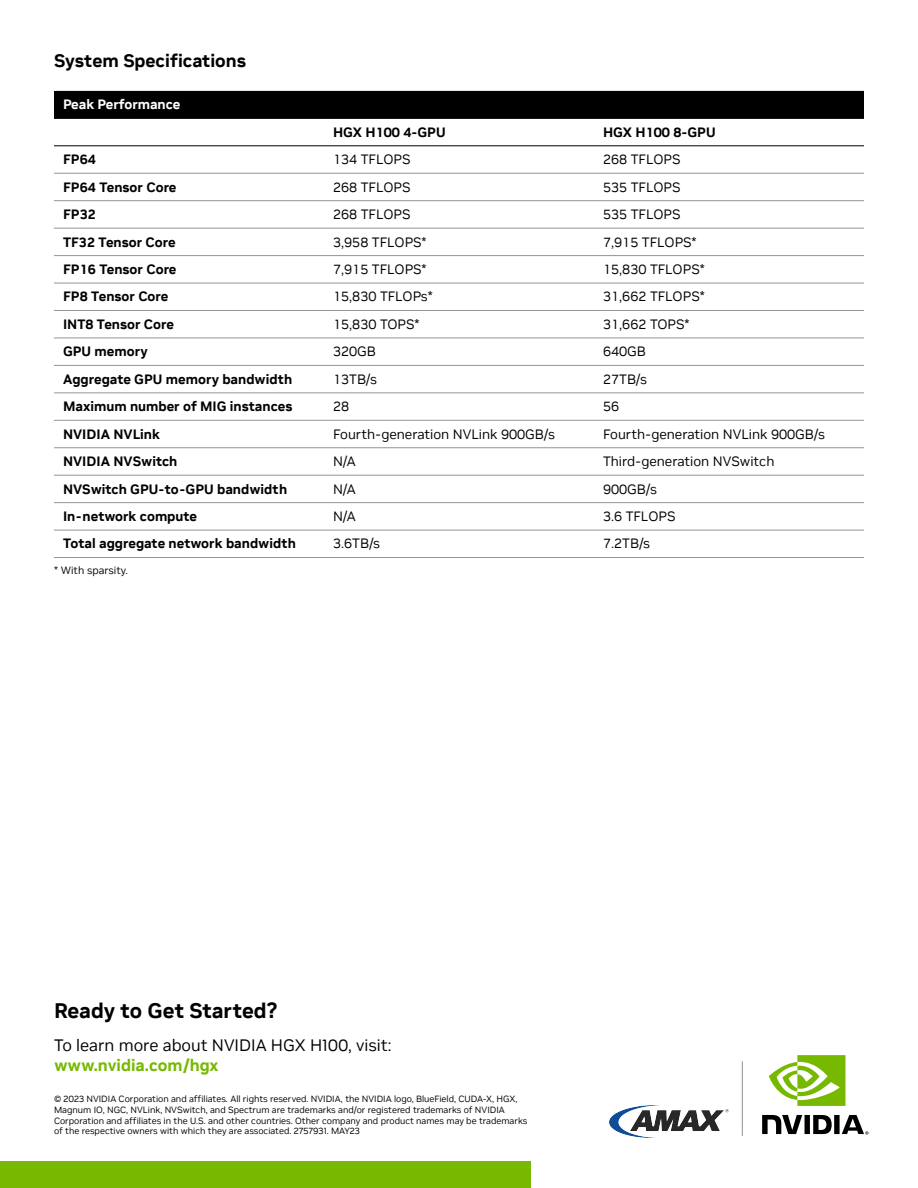
<style>
.page{position:relative;width:918px;height:1188px;background:#fff}
.page>*{position:absolute;margin:0;border:0;box-sizing:border-box;transform-origin:0 0}
.CTA_Lead_-_Bold_14{font:700 21px "NVIDIA Sans";color:#000}
.H4_-_Bold_12{font:700 18px "NVIDIA Sans";color:#000}
.CTA_Statement_Lines{font:16.5px/19.8px "NVIDIA Sans";color:#000}
.Table_Body_9{font:13.5px "NVIDIA Sans";color:#000}
.Table_Body_9-2{font:700 13.5px "NVIDIA Sans";color:#000}
.Table_Heading__Bold{font:700 13.5px "NVIDIA Sans";color:#fff}
.Indendeted_footnote{font:10.5px "NVIDIA Sans";color:#000}
.Footer__Legal_Text{font:9px/10.8px "NVIDIA Sans";color:#000}
.s1{font-weight:700;color:#76b900}
</style>
<div class="page">
<div style="left:0;top:1161px;width:531px;height:27px;background:#76b900"></div>
<svg style="left:762px;top:1115px;width:107px;height:20px"></svg>
<svg style="left:769px;top:1055px;width:76px;height:51px"></svg>
<div style="left:54px;top:91px;width:810px;height:27px;background:#000"></div>
<hr style="left:54px;top:173px;width:270px;height:1px;background:#939598">
<hr style="left:324px;top:173px;width:270px;height:1px;background:#939598">
<hr style="left:594px;top:173px;width:270px;height:1px;background:#939598">
<hr style="left:54px;top:200px;width:270px;height:1px;background:#939598">
<hr style="left:324px;top:200px;width:270px;height:1px;background:#939598">
<hr style="left:594px;top:200px;width:270px;height:1px;background:#939598">
<hr style="left:54px;top:228px;width:270px;height:1px;background:#939598">
<hr style="left:324px;top:228px;width:270px;height:1px;background:#939598">
<hr style="left:594px;top:228px;width:270px;height:1px;background:#939598">
<hr style="left:54px;top:255px;width:270px;height:1px;background:#939598">
<hr style="left:324px;top:255px;width:270px;height:1px;background:#939598">
<hr style="left:594px;top:255px;width:270px;height:1px;background:#939598">
<hr style="left:54px;top:283px;width:270px;height:1px;background:#939598">
<hr style="left:324px;top:283px;width:270px;height:1px;background:#939598">
<hr style="left:594px;top:283px;width:270px;height:1px;background:#939598">
<hr style="left:54px;top:310px;width:270px;height:1px;background:#939598">
<hr style="left:324px;top:310px;width:270px;height:1px;background:#939598">
<hr style="left:594px;top:310px;width:270px;height:1px;background:#939598">
<hr style="left:54px;top:338px;width:270px;height:1px;background:#939598">
<hr style="left:324px;top:338px;width:270px;height:1px;background:#939598">
<hr style="left:594px;top:338px;width:270px;height:1px;background:#939598">
<hr style="left:54px;top:365px;width:270px;height:1px;background:#939598">
<hr style="left:324px;top:365px;width:270px;height:1px;background:#939598">
<hr style="left:594px;top:365px;width:270px;height:1px;background:#939598">
<hr style="left:54px;top:392px;width:270px;height:1px;background:#939598">
<hr style="left:324px;top:392px;width:270px;height:1px;background:#939598">
<hr style="left:594px;top:392px;width:270px;height:1px;background:#939598">
<hr style="left:54px;top:420px;width:270px;height:1px;background:#939598">
<hr style="left:324px;top:420px;width:270px;height:1px;background:#939598">
<hr style="left:594px;top:420px;width:270px;height:1px;background:#939598">
<hr style="left:54px;top:447px;width:270px;height:1px;background:#939598">
<hr style="left:324px;top:447px;width:270px;height:1px;background:#939598">
<hr style="left:594px;top:447px;width:270px;height:1px;background:#939598">
<hr style="left:54px;top:475px;width:270px;height:1px;background:#939598">
<hr style="left:324px;top:475px;width:270px;height:1px;background:#939598">
<hr style="left:594px;top:475px;width:270px;height:1px;background:#939598">
<hr style="left:54px;top:502px;width:270px;height:1px;background:#939598">
<hr style="left:324px;top:502px;width:270px;height:1px;background:#939598">
<hr style="left:594px;top:502px;width:270px;height:1px;background:#939598">
<hr style="left:54px;top:530px;width:270px;height:1px;background:#939598">
<hr style="left:324px;top:530px;width:270px;height:1px;background:#939598">
<hr style="left:594px;top:530px;width:270px;height:1px;background:#939598">
<hr style="left:54px;top:118px;width:270px;height:1px;background:#000">
<hr style="left:324px;top:118px;width:270px;height:1px;background:#000">
<hr style="left:594px;top:118px;width:270px;height:1px;background:#000">
<hr style="left:54px;top:145px;width:270px;height:1px;background:#000">
<hr style="left:324px;top:145px;width:270px;height:1px;background:#000">
<hr style="left:594px;top:145px;width:270px;height:1px;background:#000">
<hr style="left:54px;top:557px;width:270px;height:1px;background:#939598">
<hr style="left:324px;top:557px;width:270px;height:1px;background:#939598">
<hr style="left:594px;top:557px;width:270px;height:1px;background:#939598">
<hr style="left:742px;top:1061px;width:1px;height:75px;background:#939598">
<img style="left:610px;top:1105px;width:118px;height:32px">
<p class="H4_-_Bold_12" style="left:54px;top:49px;width:194px">System Specifications</p>
<p class="Table_Heading__Bold" style="left:63px;top:96px;width:119px">Peak Performance</p>
<p class="Table_Body_9-2" style="left:333px;top:124px;width:114px">HGX H100 4-GPU</p>
<p class="Table_Body_9-2" style="left:603px;top:124px;width:114px">HGX H100 8-GPU</p>
<p class="Table_Body_9-2" style="left:63px;top:151px;width:34px">FP64</p>
<p class="Table_Body_9" style="left:333px;top:152px;width:79px">134 TFLOPS</p>
<p class="Table_Body_9" style="left:603px;top:152px;width:79px">268 TFLOPS</p>
<p class="Table_Body_9-2" style="left:63px;top:179px;width:115px">FP64 Tensor Core</p>
<p class="Table_Body_9" style="left:333px;top:179px;width:79px">268 TFLOPS</p>
<p class="Table_Body_9" style="left:603px;top:179px;width:79px">535 TFLOPS</p>
<p class="Table_Body_9-2" style="left:63px;top:206px;width:34px">FP32</p>
<p class="Table_Body_9" style="left:333px;top:206px;width:79px">268 TFLOPS</p>
<p class="Table_Body_9" style="left:603px;top:206px;width:79px">535 TFLOPS</p>
<p class="Table_Body_9-2" style="left:63px;top:234px;width:114px">TF32 Tensor Core</p>
<p class="Table_Body_9" style="left:333px;top:234px;width:95px">3,958 TFLOPS*</p>
<p class="Table_Body_9" style="left:603px;top:234px;width:95px">7,915 TFLOPS*</p>
<p class="Table_Body_9-2" style="left:63px;top:261px;width:115px">FP16 Tensor Core</p>
<p class="Table_Body_9" style="left:333px;top:261px;width:95px">7,915 TFLOPS*</p>
<p class="Table_Body_9" style="left:603px;top:261px;width:103px">15,830 TFLOPS*</p>
<p class="Table_Body_9-2" style="left:63px;top:289px;width:107px">FP8 Tensor Core</p>
<p class="Table_Body_9" style="left:333px;top:289px;width:101px">15,830 TFLOPs*</p>
<p class="Table_Body_9" style="left:603px;top:289px;width:103px">31,662 TFLOPS*</p>
<p class="Table_Body_9-2" style="left:63px;top:316px;width:113px">INT8 Tensor Core</p>
<p class="Table_Body_9" style="left:333px;top:316px;width:88px">15,830 TOPS*</p>
<p class="Table_Body_9" style="left:603px;top:316px;width:88px">31,662 TOPS*</p>
<p class="Table_Body_9-2" style="left:63px;top:343px;width:86px">GPU memory</p>
<p class="Table_Body_9" style="left:333px;top:344px;width:44px">320GB</p>
<p class="Table_Body_9" style="left:603px;top:344px;width:44px">640GB</p>
<p class="Table_Body_9-2" style="left:63px;top:371px;width:231px">Aggregate GPU memory bandwidth</p>
<p class="Table_Body_9" style="left:333px;top:371px;width:46px">13TB/s</p>
<p class="Table_Body_9" style="left:603px;top:371px;width:46px">27TB/s</p>
<p class="Table_Body_9-2" style="left:63px;top:398px;width:231px">Maximum number of MIG instances</p>
<p class="Table_Body_9" style="left:333px;top:399px;width:18px">28</p>
<p class="Table_Body_9" style="left:603px;top:399px;width:18px">56</p>
<p class="Table_Body_9-2" style="left:63px;top:426px;width:98px">NVIDIA NVLink</p>
<p class="Table_Body_9" style="left:333px;top:426px;width:224px">Fourth-generation NVLink 900GB/s</p>
<p class="Table_Body_9" style="left:603px;top:426px;width:224px">Fourth-generation NVLink 900GB/s</p>
<p class="Table_Body_9-2" style="left:63px;top:453px;width:116px">NVIDIA NVSwitch</p>
<p class="Table_Body_9" style="left:333px;top:453px;width:24px">N/A</p>
<p class="Table_Body_9" style="left:603px;top:453px;width:173px">Third-generation NVSwitch</p>
<p class="Table_Body_9-2" style="left:63px;top:481px;width:226px">NVSwitch GPU-to-GPU bandwidth</p>
<p class="Table_Body_9" style="left:333px;top:481px;width:24px">N/A</p>
<p class="Table_Body_9" style="left:603px;top:481px;width:55px">900GB/s</p>
<p class="Table_Body_9-2" style="left:63px;top:508px;width:136px">In-network compute</p>
<p class="Table_Body_9" style="left:333px;top:508px;width:24px">N/A</p>
<p class="Table_Body_9" style="left:603px;top:508px;width:74px">3.6 TFLOPS</p>
<p class="Table_Body_9-2" style="left:63px;top:536px;width:235px">Total aggregate network bandwidth</p>
<p class="Table_Body_9" style="left:333px;top:536px;width:49px">3.6TB/s</p>
<p class="Table_Body_9" style="left:603px;top:536px;width:49px">7.2TB/s</p>
<p class="Indendeted_footnote" style="left:54px;top:564px;width:75px">* With sparsity.</p>
<p class="CTA_Lead_-_Bold_14" style="left:54px;top:997px;width:225px">Ready to Get Started?</p>
<p class="CTA_Statement_Lines" style="left:54px;top:1036px;width:339px">To learn more about NVIDIA HGX H100, visit: <span class="s1">www.nvidia.com/hgx</span></p>
<p class="Footer__Legal_Text" style="left:54px;top:1093px;width:475px">© 2023 NVIDIA Corporation and affiliates. All rights reserved. NVIDIA, the NVIDIA logo, BlueField, CUDA-X, HGX, Magnum IO, NGC, NVLink, NVSwitch, and Spectrum are trademarks and/or registered trademarks of NVIDIA Corporation and affiliates in the U.S. and other countries. Other company and product names may be trademarks of the respective owners with which they are associated. 2757931. May23</p>
</div>
